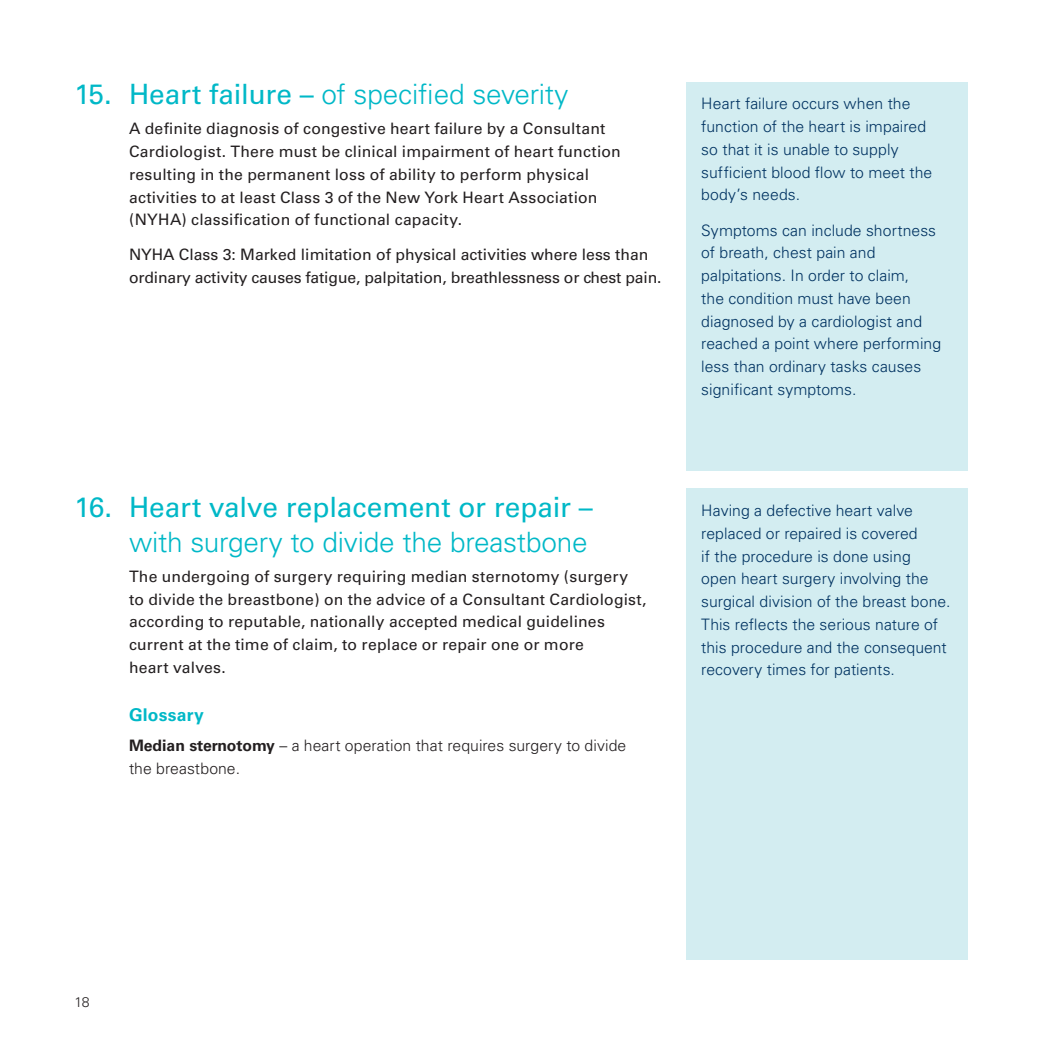
<style>
.page{position:relative;width:1042px;height:1042px;background:#fff}
.page>*{position:absolute;margin:0;border:0;box-sizing:border-box;transform-origin:0 0}
.t1{font:300 28px "Univers";letter-spacing:-.01em;color:#00b8c7}
.t2{font:28px "Univers";color:#00b8c7}
.t3{font:700 17.5px "Univers";letter-spacing:.01em;color:#00b8c7}
.t4{font:300 15.75px/22.8px "Univers";letter-spacing:.005em;color:#003261}
.t5{font:15.75px/22.8px "Univers";letter-spacing:.01em;color:#231f20}
.t6{font:15.75px/22.8px "Univers";letter-spacing:-.01em;color:#231f20}
.t7{font:300 15.75px/22.8px "Univers";letter-spacing:.005em;color:#231f20}
.t8{font:300 14px "Univers";color:#231f20}
.s1{font-weight:400}
.s2{font-weight:700}
</style>
<div class="page">
<div style="left:686px;top:82px;width:281px;height:388px;background:#d3edf1"></div>
<div style="left:686px;top:489px;width:281px;height:471px;background:#d3edf1"></div>
<h1 class="t1" style="left:74px;top:77px;width:496px"><span class="s1">15. Heart failure –</span> of specified severity</h1>
<p class="t5" style="left:129px;top:117px;width:493px">A definite diagnosis of congestive heart failure by a Consultant Cardiologist. There must be clinical impairment of heart function resulting in the permanent loss of ability to perform physical activities to at least Class 3 of the New York Heart Association (NYHA) classification of functional capacity.</p>
<p class="t6" style="left:129px;top:244px;width:534px">NYHA Class 3: Marked limitation of physical activities where less than ordinary activity causes fatigue, palpitation, breathlessness or chest pain.</p>
<h1 class="t2" style="left:74px;top:490px;width:520px">16. Heart valve replacement or repair –</h1>
<h1 class="t1" style="left:129px;top:525px;width:460px">with surgery to divide the breastbone</h1>
<p class="t5" style="left:129px;top:565px;width:519px">The undergoing of surgery requiring median sternotomy (surgery to divide the breastbone) on the advice of a Consultant Cardiologist, according to reputable, nationally accepted medical guidelines current at the time of claim, to replace or repair one or more<br>heart valves.</p>
<p class="t3" style="left:129px;top:704px;width:76px">Glossary</p>
<p class="t7" style="left:129px;top:734px;width:499px"><span class="s2">Median sternotomy</span> – a heart operation that requires surgery to divide the breastbone.</p>
<p class="t4" style="left:701px;top:93px;width:233px">Heart failure occurs when the function of the heart is impaired so that it is unable to supply sufficient blood flow to meet the body’s needs.</p>
<p class="t4" style="left:701px;top:219px;width:241px">Symptoms can include shortness of breath, chest pain and palpitations. In order to claim,<br>the condition must have been diagnosed by a cardiologist and reached a point where performing less than ordinary tasks causes significant symptoms.</p>
<p class="t4" style="left:701px;top:499px;width:251px">Having a defective heart valve replaced or repaired is covered<br>if the procedure is done using<br>open heart surgery involving the surgical division of the breast bone.<br>This reflects the serious nature of this procedure and the consequent recovery times for patients.</p>
<p class="t8" style="left:74px;top:993px;width:17px">18</p>
</div>
